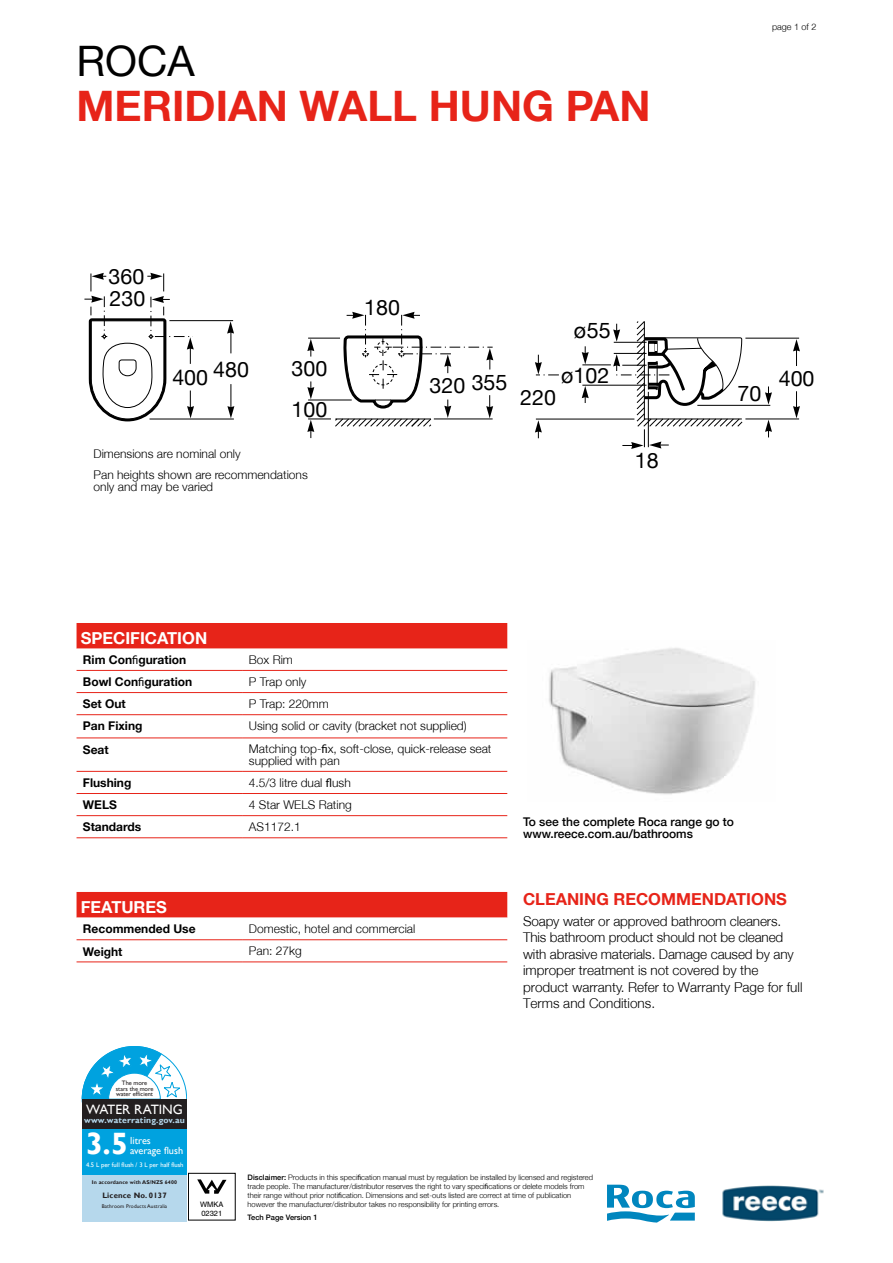
<style>
.page{position:relative;width:893px;height:1263px;background:#fff}
.page>*{position:absolute;margin:0;border:0;box-sizing:border-box;transform-origin:0 0}
.t1{font:700 42px "Helvetica Neue";color:#e72419}
.t2{font:42px "Helvetica Neue";color:#000}
.t3{font:700 30.9px "Gill Sans";color:#fff}
.t4{font:21.45px/41px "Helvetica Neue";color:#000}
.t5{font:700 16.5px "Helvetica Neue";color:#e72419}
.t6{font:700 16.5px "Helvetica Neue";color:#fff}
.t7{font:13.65px "Gill Sans";letter-spacing:-.01em;color:#fff}
.t8{font:300 13.5px/16.5px "Helvetica Neue";letter-spacing:-.01em;color:#000}
.t9{font:300 12px/12px "Helvetica Neue";color:#000}
.t10{font:700 12px "Helvetica Neue";color:#000}
.t11{font:500 12px/12px "Helvetica Neue";color:#000}
.t12{font:10.35px/10.4px "Gill Sans";color:#fff}
.t13{font:300 9px "Helvetica Neue";color:#000}
.t14{font:700 8.7px "Gill Sans";letter-spacing:.02em;color:#b6d8ec}
.t15{font:700 7.8px "Gill Sans";letter-spacing:.02em;color:#231f20}
.t16{font:300 7.5px/9px "Helvetica Neue";color:#000}
.t17{font:500 7.5px "Helvetica Neue";color:#000}
.t18{font:7.5px/9px "Helvetica";color:#000}
.t19{font:6.6px "Gill Sans";color:#fff}
.t20{font:6.45px/5.4px "Gill Sans";letter-spacing:-.01em;color:#231f20;text-align:center}
.t21{font:700 5.4px "Gill Sans";letter-spacing:.02em;color:#231f20}
.t22{font:5.4px "Gill Sans";letter-spacing:.02em;color:#231f20}
.s1{font-family:"Myriad Pro";font-weight:400}
.s2{font-weight:500}
</style>
<div class="page">
<svg style="left:607px;top:1185px;width:88px;height:37px"></svg>
<div style="left:77px;top:623px;width:430px;height:26px;background:#e72419"></div>
<svg style="left:77px;top:669px;width:430px;height:1px"></svg>
<svg style="left:77px;top:693px;width:430px;height:124px"></svg>
<hr style="left:77px;top:670px;width:166px;height:1px;background:#e72419">
<hr style="left:243px;top:670px;width:264px;height:1px;background:#e72419">
<hr style="left:77px;top:692px;width:166px;height:1px;background:#e72419">
<hr style="left:243px;top:692px;width:264px;height:1px;background:#e72419">
<hr style="left:77px;top:714px;width:166px;height:1px;background:#e72419">
<hr style="left:243px;top:714px;width:264px;height:1px;background:#e72419">
<hr style="left:77px;top:737px;width:166px;height:1px;background:#e72419">
<hr style="left:243px;top:737px;width:264px;height:1px;background:#e72419">
<hr style="left:77px;top:771px;width:166px;height:1px;background:#e72419">
<hr style="left:243px;top:771px;width:264px;height:1px;background:#e72419">
<hr style="left:77px;top:793px;width:166px;height:1px;background:#e72419">
<hr style="left:243px;top:793px;width:264px;height:1px;background:#e72419">
<hr style="left:77px;top:815px;width:166px;height:1px;background:#e72419">
<hr style="left:243px;top:815px;width:264px;height:1px;background:#e72419">
<hr style="left:77px;top:837px;width:166px;height:1px;background:#e72419">
<hr style="left:243px;top:837px;width:264px;height:1px;background:#e72419">
<svg style="left:77px;top:892px;width:430px;height:49px"></svg>
<hr style="left:77px;top:939px;width:166px;height:1px;background:#e72419">
<hr style="left:243px;top:939px;width:264px;height:1px;background:#e72419">
<hr style="left:77px;top:961px;width:166px;height:1px;background:#e72419">
<hr style="left:243px;top:961px;width:264px;height:1px;background:#e72419">
<img style="left:549px;top:648px;width:206px;height:147px">
<svg style="left:197px;top:1179px;width:29px;height:15px"></svg>
<div style="left:188px;top:1173px;width:48px;height:47px;border:1px solid #000"></div>
<img style="left:722px;top:1185px;width:102px;height:37px">
<hr style="left:697px;top:405px;width:73px;height:1px;background:#000">
<svg style="left:765px;top:386px;width:7px;height:19px"></svg>
<svg style="left:765px;top:420px;width:7px;height:17px"></svg>
<hr style="left:745px;top:338px;width:54px;height:1px;background:#000">
<svg style="left:793px;top:339px;width:7px;height:27px"></svg>
<svg style="left:793px;top:391px;width:7px;height:27px"></svg>
<hr style="left:745px;top:418px;width:54px;height:1px;background:#000">
<hr style="left:536px;top:419px;width:98px;height:1px;background:#000">
<hr style="left:149px;top:418px;width:85px;height:1px;background:#000">
<svg style="left:227px;top:321px;width:7px;height:32px"></svg>
<svg style="left:227px;top:384px;width:7px;height:34px"></svg>
<hr style="left:169px;top:320px;width:64px;height:1px;background:#000">
<svg style="left:84px;top:273px;width:110px;height:149px"></svg>
<svg style="left:307px;top:312px;width:186px;height:126px"></svg>
<div style="left:377px;top:341px;width:12px;height:12px;border:1px dashed #000;border-radius:50%"></div>
<div style="left:372px;top:364px;width:22px;height:21px;border:1px dashed #000;border-radius:50%"></div>
<svg style="left:535px;top:420px;width:7px;height:18px"></svg>
<svg style="left:535px;top:355px;width:24px;height:20px"></svg>
<svg style="left:582px;top:321px;width:161px;height:128px"></svg>
<div style="left:82px;top:1128px;width:105px;height:47px;background:#00a2df"></div>
<div style="left:82px;top:1175px;width:105px;height:46px;background:#b6d8ec"></div>
<div style="left:82px;top:1099px;width:105px;height:29px;background:#231f20"></div>
<svg style="left:82px;top:1046px;width:105px;height:53px"></svg>
<h1 class="t2" style="left:77px;top:36px;width:120px">ROCA</h1>
<h1 class="t1" style="left:77px;top:80px;width:575px">MERIDIAN WALL HUNG PAN</h1>
<p class="t13" style="left:772px;top:21px;width:46px">page 1 of 2</p>
<h3 class="t4" style="left:109px;top:264px;width:38px;line-height:22.6px">360<br>230</h3>
<h3 class="t4" style="left:172px;top:352px;width:78px">400 480</h3>
<h3 class="t4" style="left:292px;top:347px;width:37px">300<br>100</h3>
<h3 class="t9" style="left:94px;top:443px;width:216px;line-height:20.5px">Dimensions are nominal only<br>Pan heights shown are recommendations</h3>
<h3 class="t9" style="left:94px;top:480px;width:121px">only and may be varied</h3>
<h3 class="t4" style="left:364px;top:287px;width:37px">180</h3>
<h3 class="t4" style="left:430px;top:363px;width:79px">320 355</h3>
<h3 class="t4" style="left:574px;top:310px;width:38px">ø55</h3>
<h3 class="t4" style="left:561px;top:354px;width:50px">ø102</h3>
<h3 class="t4" style="left:520px;top:376px;width:37px">220</h3>
<h3 class="t4" style="left:635px;top:439px;width:25px">18</h3>
<h3 class="t4" style="left:737px;top:372px;width:25px">70</h3>
<h3 class="t4" style="left:779px;top:357px;width:37px">400</h3>
<h3 class="t6" style="left:81px;top:628px;width:128px">SPECIFICATION</h3>
<h3 class="t10" style="left:83px;top:652px;width:105px">Rim Con<span class="s1">fi</span>guration</h3>
<h3 class="t9" style="left:249px;top:653px;width:46px">Box Rim</h3>
<h3 class="t10" style="left:83px;top:674px;width:111px">Bowl Con<span class="s1">fi</span>guration</h3>
<h3 class="t9" style="left:249px;top:675px;width:59px">P Trap only</h3>
<h3 class="t10" style="left:83px;top:697px;width:44px">Set Out</h3>
<h3 class="t9" style="left:249px;top:697px;width:82px">P Trap: 220mm</h3>
<h3 class="t10" style="left:83px;top:719px;width:61px">Pan Fixing</h3>
<h3 class="t9" style="left:249px;top:720px;width:219px">Using solid or cavity (bracket not supplied)</h3>
<h3 class="t10" style="left:83px;top:742px;width:27px">Seat</h3>
<h3 class="t9" style="left:249px;top:743px;width:244px">Matching top-<span class="s1">fi</span>x, soft-close, quick-release seat supplied with pan</h3>
<h3 class="t10" style="left:83px;top:775px;width:50px">Flushing</h3>
<h3 class="t9" style="left:249px;top:776px;width:103px">4.5/3 litre dual <span class="s1">fl</span>ush</h3>
<h3 class="t10" style="left:83px;top:797px;width:36px">WELS</h3>
<h3 class="t9" style="left:249px;top:798px;width:104px">4 Star WELS Rating</h3>
<h3 class="t10" style="left:83px;top:820px;width:60px">Standards</h3>
<h3 class="t9" style="left:249px;top:820px;width:53px">AS1172.1</h3>
<h3 class="t11" style="left:523px;top:816px;width:213px">To see the complete Roca range go to www.reece.com.au/bathrooms</h3>
<h3 class="t6" style="left:81px;top:897px;width:88px">FEATURES</h3>
<h3 class="t10" style="left:83px;top:922px;width:114px">Recommended Use</h3>
<h3 class="t9" style="left:249px;top:922px;width:168px">Domestic, hotel and commercial</h3>
<h3 class="t10" style="left:83px;top:944px;width:41px">Weight</h3>
<h3 class="t9" style="left:249px;top:945px;width:54px">Pan: 27kg</h3>
<p class="t20" style="left:116px;top:1080px;width:39px">The more stars the more water efficient</p>
<h3 class="t7" style="left:86px;top:1101px;width:98px">WATER RATING</h3>
<p class="t14" style="left:84px;top:1115px;width:102px">www.waterrating.gov.au</p>
<h2 class="t3" style="left:86px;top:1125px;width:43px">3.5</h2>
<h3 class="t12" style="left:130px;top:1135px;width:54px">litres average flush</h3>
<p class="t19" style="left:86px;top:1161px;width:99px">4.5 L per full flush / 3 L per half flush</p>
<h3 class="t5" style="left:523px;top:889px;width:265px">CLEANING RECOMMENDATIONS</h3>
<p class="t8" style="left:523px;top:912px;width:281px">Soapy water or approved bathroom cleaners.<br>This bathroom product should not be cleaned with abrasive materials. Damage caused by any improper treatment is not covered by the product warranty. Refer to Warranty Page for full Terms and Conditions.</p>
<p class="t21" style="left:92px;top:1179px;width:87px">In accordance with AS/NZS 6400</p>
<p class="t15" style="left:102px;top:1191px;width:66px">Licence No. 0137</p>
<p class="t22" style="left:102px;top:1203px;width:67px">Bathroom Products Australia</p>
<p class="t18" style="left:200px;top:1199px;width:25px">WMKA<br>02321</p>
<p class="t16" style="left:248px;top:1173px;width:347px"><span class="s2">Disclaimer:</span> Products in this speci<span class="s1">fi</span>cation manual must by regulation be installed by licensed and registered trade people. The manufacturer/distributor reserves the right to vary speci<span class="s1">fi</span>cations or delete models from their range without prior noti<span class="s1">fi</span>cation. Dimensions and set-outs listed are correct at time of publication however the manufacturer/distributor takes no responsibility for printing errors.</p>
<p class="t17" style="left:248px;top:1213px;width:71px">Tech Page Version 1</p>
</div>
